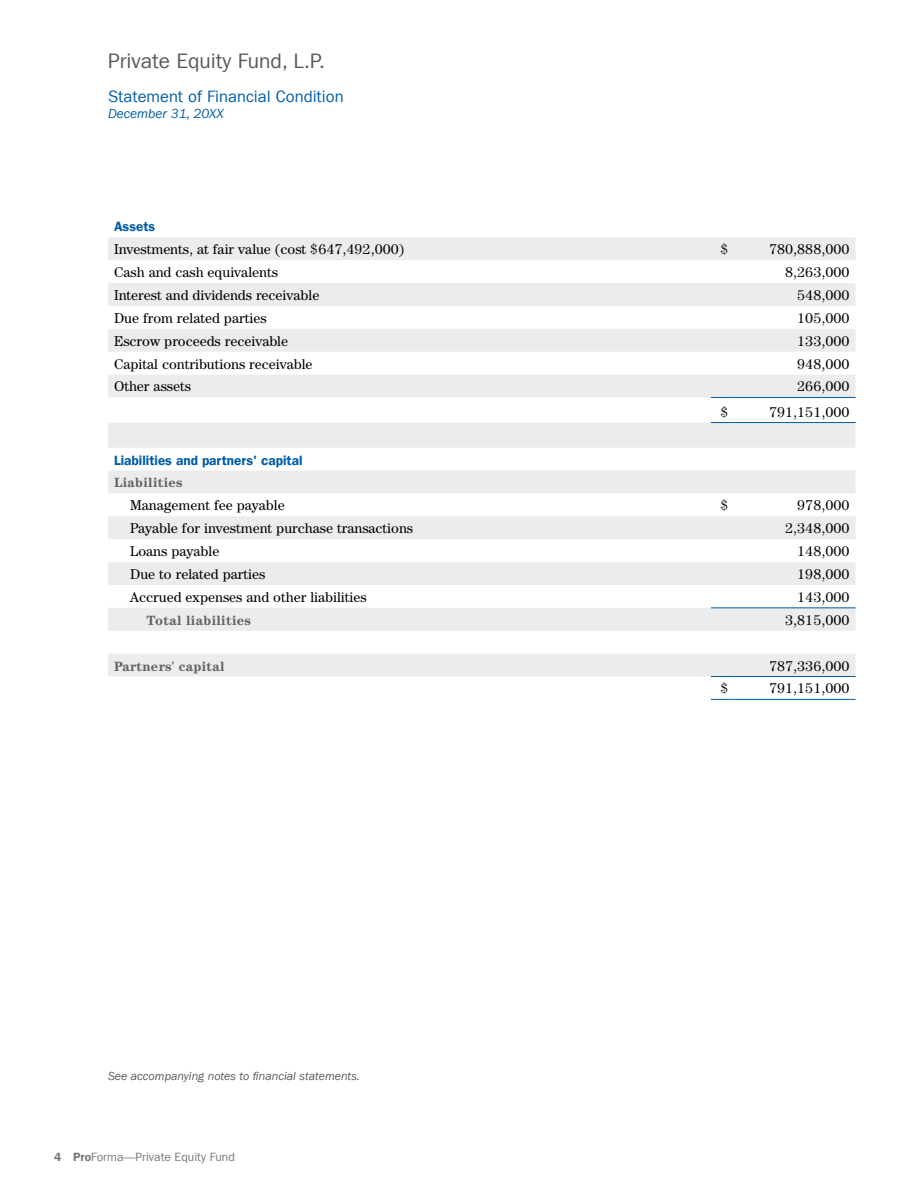
<style>
.page{position:relative;width:918px;height:1188px;background:#fff}
.page>*{position:absolute;margin:0;border:0;box-sizing:border-box;transform-origin:0 0}
.t1{font:21px "Franklin Gothic LT Com";color:#58595b}
.t2{font:16.5px "Franklin Gothic LT Com";color:#005da6}
.t3{font:14.25px "Century IT Cby BT";color:#000}
.t4{font:700 13.5px "Century IT Cby BT";letter-spacing:.02em;color:#636466}
.t5{font:13.5px "Franklin Gothic LT Com Dm";color:#005da6}
.t6{font:italic 13.5px "Franklin Gothic LT Com";color:#005da6}
.t7{font:italic 12px "Franklin Gothic LT Com";color:#58595b}
.t8{font:12px "Franklin Gothic LT Com";color:#757779}
.s1{font-family:"Franklin Gothic LT Com Dm"}
</style>
<div class="page">
<svg style="left:108px;top:237px;width:748px;height:440px;fill:#ececec"></svg>
<svg style="left:711px;top:397px;width:24px;height:1px"></svg>
<hr style="left:735px;top:397px;width:121px;height:1px;background:#005da6">
<svg style="left:711px;top:422px;width:24px;height:1px"></svg>
<hr style="left:735px;top:422px;width:121px;height:1px;background:#005da6">
<svg style="left:711px;top:676px;width:24px;height:1px"></svg>
<hr style="left:735px;top:676px;width:121px;height:1px;background:#005da6">
<svg style="left:711px;top:699px;width:24px;height:1px"></svg>
<hr style="left:735px;top:699px;width:121px;height:1px;background:#005da6">
<svg style="left:711px;top:607px;width:24px;height:1px"></svg>
<hr style="left:735px;top:607px;width:121px;height:1px;background:#005da6">
<h1 class="t1" style="left:108px;top:49px;width:219px">Private Equity Fund, L.P.</h1>
<p class="t2" style="left:108px;top:87px;width:237px">Statement of Financial Condition</p>
<p class="t6" style="left:108px;top:106px;width:117px">December 31, 20XX</p>
<p class="t5" style="left:114px;top:219px;width:43px">Assets</p>
<p class="t3" style="left:114px;top:240px;width:292px">Investments, at fair value (cost $647,492,000)</p>
<p class="t3" style="left:721px;top:240px;width:10px">$</p>
<p class="t3" style="left:769px;top:240px;width:82px">780,888,000</p>
<p class="t3" style="left:114px;top:263px;width:165px">Cash and cash equivalents</p>
<p class="t3" style="left:785px;top:263px;width:66px">8,263,000</p>
<p class="t3" style="left:114px;top:286px;width:207px">Interest and dividends receivable</p>
<p class="t3" style="left:797px;top:286px;width:54px">548,000</p>
<p class="t3" style="left:114px;top:309px;width:154px">Due from related parties</p>
<p class="t3" style="left:797px;top:309px;width:54px">105,000</p>
<p class="t3" style="left:114px;top:332px;width:176px">Escrow proceeds receivable</p>
<p class="t3" style="left:797px;top:332px;width:54px">133,000</p>
<p class="t3" style="left:114px;top:355px;width:200px">Capital contributions receivable</p>
<p class="t3" style="left:797px;top:355px;width:54px">948,000</p>
<p class="t3" style="left:114px;top:378px;width:79px">Other assets</p>
<p class="t3" style="left:797px;top:378px;width:54px">266,000</p>
<p class="t3" style="left:721px;top:403px;width:10px">$</p>
<p class="t3" style="left:769px;top:403px;width:82px">791,151,000</p>
<p class="t5" style="left:114px;top:452px;width:190px">Liabilities and partners' capital</p>
<p class="t4" style="left:114px;top:474px;width:70px">Liabilities</p>
<p class="t3" style="left:130px;top:497px;width:156px">Management fee payable</p>
<p class="t3" style="left:721px;top:497px;width:10px">$</p>
<p class="t3" style="left:797px;top:497px;width:54px">978,000</p>
<p class="t3" style="left:130px;top:519px;width:284px">Payable for investment purchase transactions</p>
<p class="t3" style="left:785px;top:519px;width:66px">2,348,000</p>
<p class="t3" style="left:130px;top:542px;width:91px">Loans payable</p>
<p class="t3" style="left:797px;top:542px;width:54px">148,000</p>
<p class="t3" style="left:130px;top:565px;width:137px">Due to related parties</p>
<p class="t3" style="left:797px;top:565px;width:54px">198,000</p>
<p class="t3" style="left:130px;top:588px;width:238px">Accrued expenses and other liabilities</p>
<p class="t3" style="left:797px;top:588px;width:54px">143,000</p>
<p class="t4" style="left:146px;top:612px;width:106px">Total liabilities</p>
<p class="t3" style="left:785px;top:611px;width:66px">3,815,000</p>
<p class="t4" style="left:114px;top:658px;width:112px">Partners' capital</p>
<p class="t3" style="left:769px;top:657px;width:82px">787,336,000</p>
<p class="t3" style="left:721px;top:680px;width:10px">$</p>
<p class="t3" style="left:769px;top:680px;width:82px">791,151,000</p>
<p class="t7" style="left:108px;top:1069px;width:253px">See accompanying notes to financial statements.</p>
<p class="t8" style="left:54px;top:1150px;width:182px"><span class="s1">4 Pro</span>Forma—Private Equity Fund</p>
</div>
